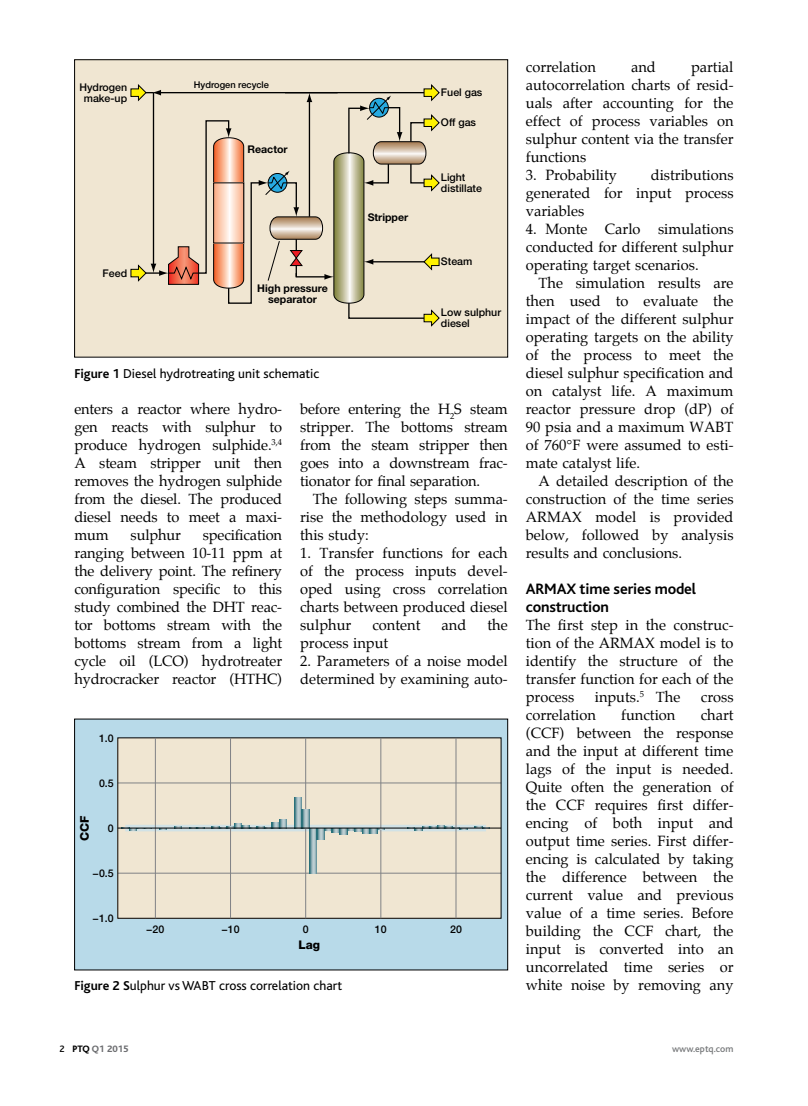
<style>
.page{position:relative;width:808px;height:1106px;background:#fff}
.page>*{position:absolute;margin:0;border:0;box-sizing:border-box;transform-origin:0 0}
.t1{font:700 15.75px/18px "Bliss";letter-spacing:-.01em;color:#000}
.t2{font:14.7px/18px "Palatino";color:#000;text-align:justify}
.t3{font:13.5px "Bliss";color:#000}
.t4{font:800 12px "Helvetica Neue";color:#000}
.t5{font:500 10.65px/11.2px "Helvetica Neue";color:#000}
.t6{font:700 10.65px/11.2px "Helvetica Neue";color:#000;text-align:center}
.t7{font:500 9.75px "Bliss";color:#757779}
.t8{font:800 9.75px "Bliss";color:#6d6e71}
.t9{font:500 9.3px "Helvetica Neue";color:#000}
.s1{font-weight:700}
.s2{font-weight:500;color:#000}
.s3{color:#000}
</style>
<div class="page">
<div style="left:75px;top:60px;width:432px;height:290px;background:#f0e6d2"></div>
<svg style="left:130px;top:84px;width:310px;height:243px"></svg>
<svg style="left:215px;top:184px;width:27px;height:57px"></svg>
<div style="left:213px;top:182px;width:31px;height:61px;border:1px solid #000"></div>
<div style="left:74px;top:60px;width:434px;height:297px;border:1px solid #000"></div>
<div style="left:75px;top:719px;width:432px;height:250px;background:#b8dae9"></div>
<div style="left:118px;top:738px;width:383px;height:180px;background:#f0e6d2"></div>
<svg style="left:125px;top:824px;width:361px;height:7px"></svg>
<hr style="left:118px;top:872px;width:383px;height:1px;background:#808285">
<hr style="left:118px;top:782px;width:383px;height:1px;background:#808285">
<hr style="left:155px;top:738px;width:1px;height:180px;background:#808285">
<hr style="left:230px;top:738px;width:1px;height:180px;background:#808285">
<hr style="left:305px;top:738px;width:1px;height:180px;background:#808285">
<hr style="left:380px;top:738px;width:1px;height:180px;background:#808285">
<hr style="left:456px;top:738px;width:1px;height:180px;background:#808285">
<svg style="left:122px;top:828px;width:30px;height:2px"></svg>
<svg style="left:212px;top:819px;width:75px;height:8px"></svg>
<svg style="left:294px;top:798px;width:8px;height:29px"></svg>
<svg style="left:302px;top:809px;width:7px;height:18px"></svg>
<svg style="left:309px;top:828px;width:8px;height:45px"></svg>
<svg style="left:317px;top:828px;width:68px;height:11px"></svg>
<svg style="left:407px;top:825px;width:60px;height:5px"></svg>
<hr style="left:118px;top:827px;width:383px;height:1px;background:#000">
<div style="left:74px;top:719px;width:434px;height:251px;border:1px solid #000"></div>
<p class="t5" style="left:79px;top:81px;width:49px;text-align:center">Hydrogen make-up</p>
<p class="t5" style="left:103px;top:267px;width:26px">Feed</p>
<p class="t9" style="left:194px;top:79px;width:77px">Hydrogen recycle</p>
<p class="t6" style="left:247px;top:143px;width:42px">Reactor</p>
<p class="t6" style="left:257px;top:282px;width:72px">High pressure separator</p>
<p class="t3" style="left:74px;top:366px;width:247px"><span class="s1">Figure 1</span> Diesel hydrotreating unit schematic</p>
<p class="t6" style="left:368px;top:211px;width:42px">Stripper</p>
<p class="t5" style="left:441px;top:87px;width:43px">Fuel gas</p>
<p class="t5" style="left:441px;top:117px;width:37px">Off gas</p>
<p class="t5" style="left:441px;top:171px;width:43px">Light distillate</p>
<p class="t5" style="left:441px;top:256px;width:33px">Steam</p>
<p class="t5" style="left:441px;top:307px;width:62px">Low sulphur diesel</p>
<p class="t2" style="left:74px;top:401px;width:209px">enters a reactor where hydro&shy;gen reacts with sulphur to produce hydrogen sulphide.<sup>3,4<br></sup>A steam stripper unit then removes the hydrogen sulphide from the diesel. The produced diesel needs to meet a maxi&shy;mum</p>
<p class="t2" style="left:131px;top:527px;width:52px">sulphur</p>
<p class="t2" style="left:74px;top:527px;width:209px;text-indent:128px">specification ranging between 10-11 ppm at the delivery point. The refinery configuration specific to this study combined the DHT reac&shy;tor bottoms stream with the bottoms stream from a light cycle oil (LCO) hydrotreater hydrocracker reactor (HTHC)</p>
<p class="t2" style="left:300px;top:401px;width:209px">before entering the H<sub>2</sub>S steam stripper. The bottoms stream from the steam stripper then goes into a downstream frac&shy;tionator for final separation.</p>
<p class="t2" style="left:300px;top:491px;width:209px;text-indent:13px">The following steps summa&shy;rise the methodology used in this study:</p>
<p class="t2" style="left:300px;top:545px;width:209px">1. Transfer functions for each of the process inputs devel&shy;oped using cross correlation charts between produced diesel sulphur</p>
<p class="t2" style="left:372px;top:617px;width:50px">content</p>
<p class="t2" style="left:442px;top:617px;width:26px">and</p>
<p class="t2" style="left:487px;top:617px;width:22px">the</p>
<p class="t2" style="left:300px;top:635px;width:90px">process input</p>
<p class="t2" style="left:300px;top:653px;width:209px">2. Parameters of a noise model determined by examining auto-</p>
<p class="t5" style="left:99px;top:732px;width:16px">1.0</p>
<p class="t5" style="left:99px;top:778px;width:16px">0.5</p>
<p class="t4" style="left:77px;top:840px;width:27px;rotate:-90deg">CCF</p>
<p class="t5" style="left:108px;top:822px;width:7px">0</p>
<p class="t5" style="left:93px;top:867px;width:23px">−0.5</p>
<p class="t5" style="left:93px;top:912px;width:23px">−1.0</p>
<p class="t5" style="left:146px;top:923px;width:20px">−20</p>
<p class="t5" style="left:221px;top:923px;width:20px">−10</p>
<p class="t5" style="left:303px;top:923px;width:7px">0</p>
<p class="t5" style="left:375px;top:923px;width:13px">10</p>
<p class="t5" style="left:450px;top:923px;width:13px">20</p>
<p class="t4" style="left:299px;top:938px;width:23px">Lag</p>
<p class="t3" style="left:74px;top:978px;width:269px"><span class="s1">Figure 2 S</span>ulphur vs WABT cross correlation chart</p>
<p class="t2" style="left:526px;top:59px;width:209px;text-indent:165px">partial autocorrelation charts of resid&shy;uals after accounting for the effect of process variables on sulphur content via the transfer functions</p>
<p class="t2" style="left:526px;top:167px;width:93px">3. Probability</p>
<p class="t2" style="left:526px;top:59px;width:72px">correlation</p>
<p class="t2" style="left:631px;top:59px;width:26px">and</p>
<p class="t2" style="left:526px;top:167px;width:209px;text-indent:125px">distributions generated for input process variables</p>
<p class="t2" style="left:526px;top:221px;width:209px">4. Monte Carlo simulations conducted for different sulphur operating target scenarios.</p>
<p class="t2" style="left:526px;top:275px;width:209px;text-indent:13px">The simulation results are then used to evaluate the impact of the different sulphur operating targets on the ability of the process to meet the diesel sulphur specification and on catalyst life. A maximum reactor pressure drop (dP) of 90 psia and a maximum WABT of 760°F were assumed to esti&shy;mate catalyst life.</p>
<p class="t2" style="left:526px;top:473px;width:209px;text-indent:13px">A detailed description of the construction of the time series ARMAX model is provided below, followed by analysis results and conclusions.</p>
<p class="t1" style="left:526px;top:580px;width:172px">ARMAX time series model construction</p>
<p class="t2" style="left:526px;top:617px;width:209px">The first step in the construc&shy;tion of the ARMAX model is to identify the structure of the transfer function for each of the process</p>
<p class="t2" style="left:595px;top:689px;width:87px">inputs.<sup>5</sup> The</p>
<p class="t2" style="left:701px;top:689px;width:34px">cross</p>
<p class="t2" style="left:526px;top:707px;width:72px">correlation</p>
<p class="t2" style="left:621px;top:707px;width:56px">function</p>
<p class="t2" style="left:526px;top:707px;width:209px;text-indent:175px">chart (CCF) between the response and the input at different time lags of the input is needed.<br>Quite often the generation of the CCF requires first differ&shy;encing of both input and output time series. First differ&shy;encing is calculated by taking the difference between the current value and previous value of a time series. Before building the CCF chart, the input is converted into an uncorrelated time series or white noise by removing any</p>
<p class="t8" style="left:60px;top:1043px;width:70px"><span class="s2">2</span> <span class="s3">PTQ</span> Q1 2015</p>
<p class="t7" style="left:672px;top:1043px;width:63px">www.eptq.com</p>
</div>
